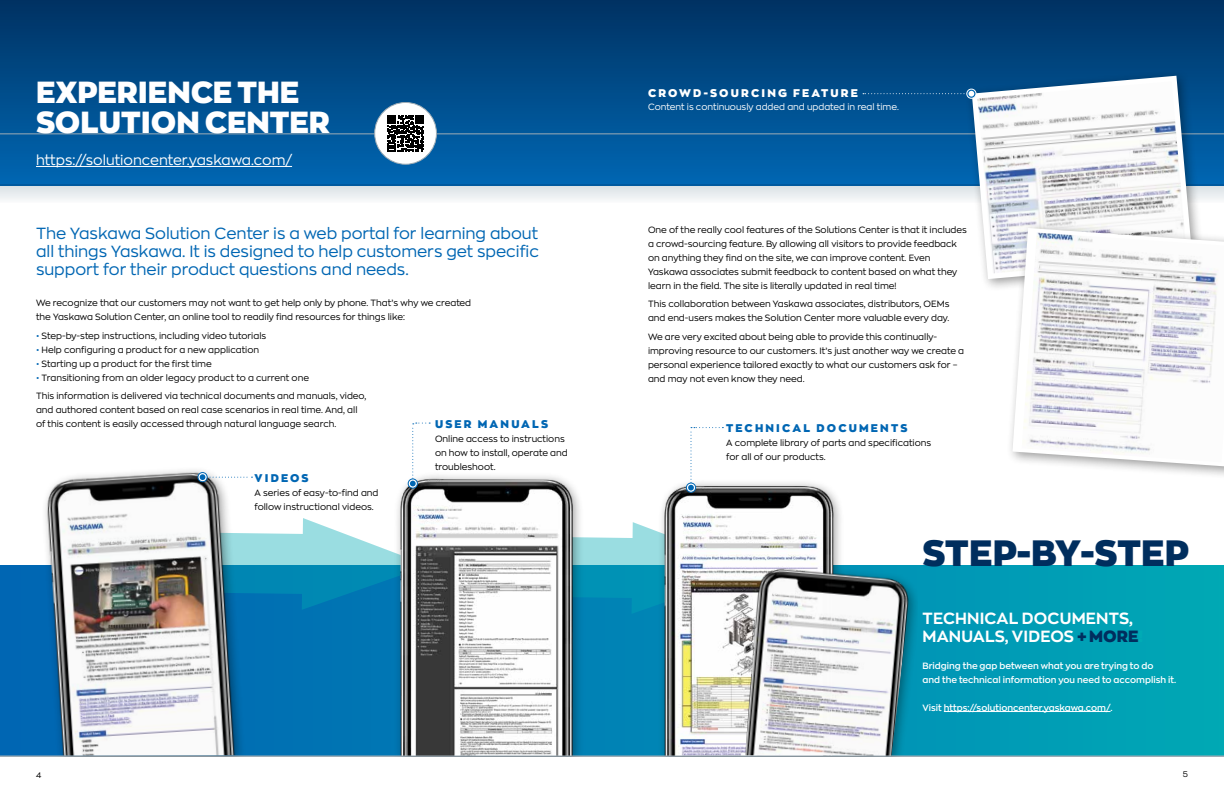
<style>
.page{position:relative;width:1224px;height:792px;background:#fff}
.page>*{position:absolute;margin:0;border:0;box-sizing:border-box;transform-origin:0 0}
.t1{font:900 36px "Zona Pro";letter-spacing:.01em;color:#002e5e}
.t2{font:900 30px/30px "Zona Pro";color:#fff}
.t3{font:16px/18px "Zona Pro";color:#0066b3;text-align:justify}
.t4{font:700 16px/18px "Zona Pro";letter-spacing:.01em;color:#fff}
.t5{font:14px "Zona Pro";color:#fff}
.t6{font:900 11px "Zona Pro";letter-spacing:.2em;color:#0066b3}
.t7{font:900 11px "Zona Pro";letter-spacing:.2em;color:#fff}
.t8{font:9px/14px "Zona Pro";color:#000}
.t9{font:600 9px/14px "Zona Pro";color:#fff}
.t10{font:9px "Zona Pro";color:#fff}
.t11{font:8px "Zona Pro";color:#000}
.s1{color:#0066b3}
.s2{font-weight:900;color:#002e5e}
.s3{font-weight:900;color:#00abb5}
</style>
<div class="page">
<div style="left:0;top:184px;width:1224px;height:57px;background:linear-gradient(to bottom,#e8ecef,#fff)"></div>
<div style="left:0;top:0;width:1224px;height:185px;background:linear-gradient(to bottom,#003262,#0268b3)"></div>
<svg style="left:0;top:566px;width:1224px;height:190px;background:#0098b4"></svg>
<hr style="left:944px;top:711px;width:167px;height:1px;background:#fff">
<hr style="left:36px;top:166px;width:256px;height:1px;background:#fff">
<hr style="left:0;top:133px;width:1224px;height:1px;background:#9eacb5">
<div style="left:965px;top:69px;width:240px;height:223px;background:#000;opacity:.4"></div>
<svg style="left:969px;top:73px;width:226px;height:209px"></svg>
<div style="left:1006px;top:221px;width:218px;height:258px;background:#000;opacity:.4"></div>
<svg style="left:1010px;top:226px;width:214px;height:243px"></svg>
<div style="left:967px;top:89px;width:9px;height:9px;background:#e5edf4;border-radius:50%"></div>
<div style="left:966px;top:89px;width:10px;height:10px;border:1px solid #fff;border-radius:50%"></div>
<svg style="left:863px;top:91px;width:111px;height:6px"></svg>
<div style="left:375px;top:102px;width:61px;height:62px;background:#fff;border-radius:50%"></div>
<svg style="left:387px;top:115px;width:37px;height:37px"></svg>
<div style="left:374px;top:102px;width:63px;height:63px;border:1px solid #9eacb5;border-radius:50%"></div>
<div style="left:41px;top:467px;width:877px;height:289px;background:#000;opacity:.4"></div>
<img style="left:43px;top:467px;width:194px;height:289px">
<img style="left:390px;top:467px;width:186px;height:289px">
<img style="left:661px;top:470px;width:173px;height:286px">
<img style="left:745px;top:552px;width:168px;height:204px">
<div style="left:198px;top:473px;width:9px;height:9px;background:#0c61a2;border-radius:50%"></div>
<div style="left:198px;top:472px;width:10px;height:10px;border:1px solid #0066b3;border-radius:50%"></div>
<svg style="left:200px;top:474px;width:52px;height:6px"></svg>
<div style="left:686px;top:483px;width:10px;height:10px;border:1px solid #0066b3;border-radius:50%"></div>
<svg style="left:688px;top:427px;width:35px;height:64px"></svg>
<div style="left:408px;top:479px;width:10px;height:10px;border:1px solid #0066b3;border-radius:50%"></div>
<svg style="left:410px;top:423px;width:20px;height:63px"></svg>
<hr style="left:0;top:756px;width:1224px;height:1px;background:#9eacb5">
<h2 class="t2" style="left:36px;top:77px;width:295px">EXPERIENCE THE<br>SOLUTION CENTER</h2>
<h3 class="t5" style="left:36px;top:151px;width:258px">https://solutioncenter.yaskawa.com/</h3>
<h3 class="t3" style="left:36px;top:223px;width:505px">The Yaskawa Solution Center is a web portal for learning about all things Yaskawa. It is designed to help customers get specific support for their product questions and needs.</h3>
<p class="t8" style="left:36px;top:296px;width:437px">We recognize that our customers may not want to get help only by phone. That’s why we created the Yaskawa Solution Center, an online tool to readily find resources for things like:</p>
<p class="t8" style="left:36px;top:328px;width:232px"><span class="s1">•</span> Step-by-step instructions, including video tutorials</p>
<p class="t8" style="left:36px;top:342px;width:225px"><span class="s1">•</span> Help configuring a product for a new application</p>
<p class="t8" style="left:36px;top:356px;width:177px"><span class="s1">•</span> Starting up a product for the first time</p>
<p class="t8" style="left:36px;top:368px;width:332px;line-height:18.5px"><span class="s1">•</span> Transitioning from an older legacy product to a current one<br>This information is delivered via technical documents and manuals, video,</p>
<p class="t8" style="left:36px;top:403px;width:323px">and authored content based on real case scenarios in real time. And, all of this content is easily accessed through natural language search.</p>
<p class="t6" style="left:435px;top:416px;width:115px">USER MANUALS</p>
<p class="t8" style="left:435px;top:431px;width:134px">Online access to instructions on how to install, operate and troubleshoot.</p>
<p class="t6" style="left:255px;top:471px;width:56px">VIDEOS</p>
<p class="t8" style="left:255px;top:486px;width:125px">A series of easy-to-find and follow instructional videos.</p>
<p class="t7" style="left:648px;top:86px;width:211px">CROWD-SOURCING FEATURE</p>
<p class="t10" style="left:648px;top:101px;width:252px">Content is continuously added and updated in real time.</p>
<p class="t8" style="left:648px;top:222px;width:320px">One of the really cool features of the Solutions Center is that it includes a crowd-sourcing feature. By allowing all visitors to provide feedback on anything they find on the site, we can improve content. Even Yaskawa associates submit feedback to content based on what they learn in the field. The site is literally updated in real time!</p>
<p class="t8" style="left:648px;top:297px;width:303px">This collaboration between Yaskawa associates, distributors, OEMs and end-users makes the Solution Center more valuable every day.</p>
<p class="t8" style="left:648px;top:329px;width:318px">We are very excited about being able to provide this continually&shy;improving resource to our customers. It’s just another way we create a personal experience tailored exactly to what our customers ask for – and may not even know they need.</p>
<p class="t6" style="left:726px;top:421px;width:183px">TECHNICAL DOCUMENTS</p>
<p class="t8" style="left:726px;top:436px;width:207px">A complete library of parts and specifications for all of our products.</p>
<h1 class="t1" style="left:922px;top:528px;width:268px">STEP-BY-STEP</h1>
<h3 class="t4" style="left:923px;top:608px;width:222px">TECHNICAL DOCUMENTS,<br>MANUALS, VIDEOS <span class="s2">+ MORE</span><span class="s3">!</span></h3>
<p class="t9" style="left:922px;top:659px;width:255px">Bridging the gap between what you are trying to do<br>and the technical information you need to accomplish it.</p>
<p class="t9" style="left:922px;top:700px;width:192px">Visit https://solutioncenter.yaskawa.com/.</p>
<p class="t11" style="left:36px;top:769px;width:7px">4</p>
<p class="t11" style="left:1183px;top:769px;width:7px">5</p>
</div>
